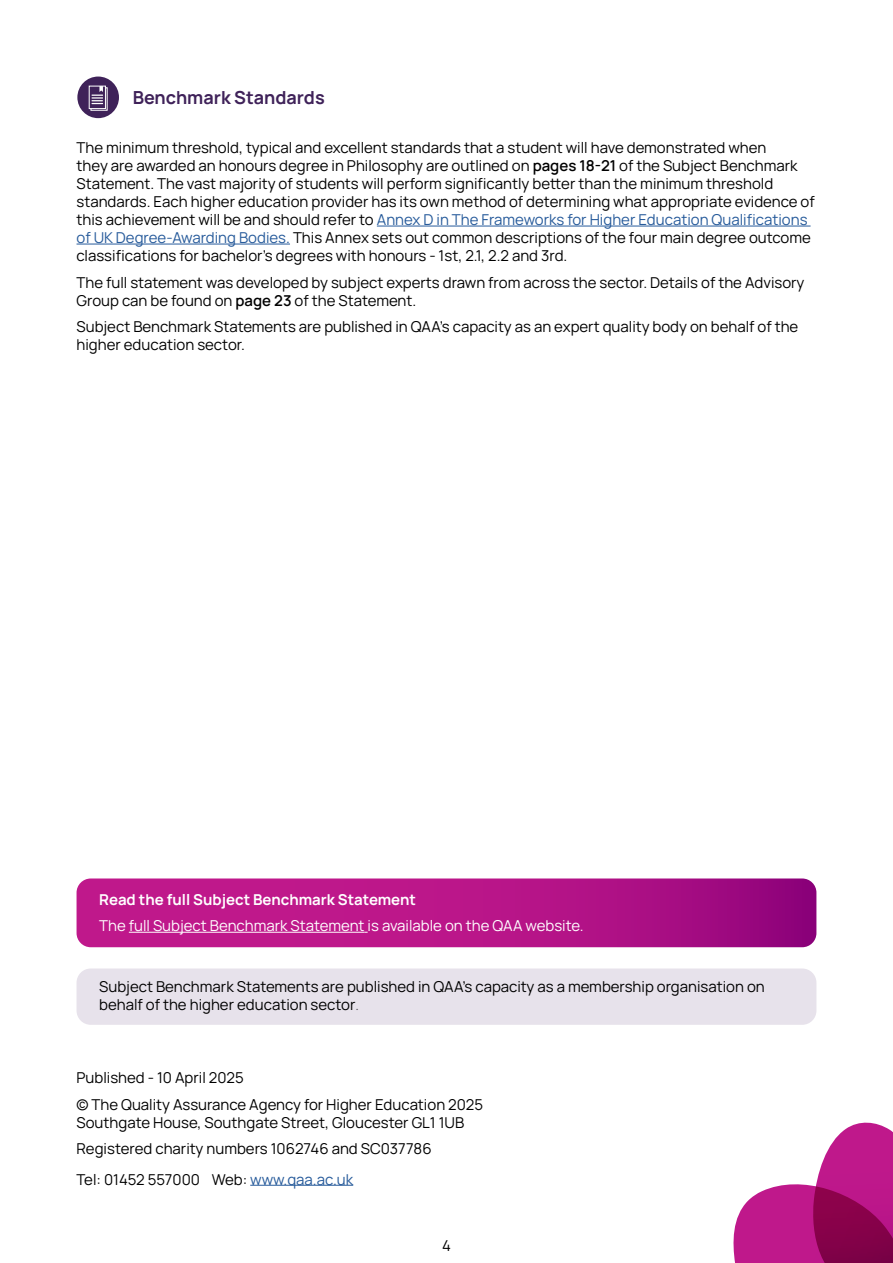
<style>
.page{position:relative;width:893px;height:1263px;background:#fff}
.page>*{position:absolute;margin:0;border:0;box-sizing:border-box;transform-origin:0 0}
.t1{font:700 18px "Manrope";color:#3f2259}
.t2{font:15px/18px "Manrope";color:#000}
.t3{font:15px "Manrope";color:#fff}
.t4{font:700 15px "Manrope";color:#fff}
.s1{font-weight:600}
.s2{color:#275b9b}
.s3{font-family:"Centrale Sans";color:#56565a}
</style>
<div class="page">
<svg style="left:733px;top:1122px;width:160px;height:141px"></svg>
<hr style="left:377px;top:226px;width:434px;height:1px;background:#275b9b">
<hr style="left:77px;top:244px;width:213px;height:1px;background:#275b9b">
<div style="left:77px;top:77px;width:42px;height:41px;background:#3f2259;border-radius:50%"></div>
<svg style="left:90px;top:86px;width:18px;height:25px"></svg>
<svg style="left:77px;top:878px;width:739px;height:69px;background:#b41588"></svg>
<hr style="left:129px;top:932px;width:236px;height:1px;background:#fff">
<hr style="left:250px;top:1185px;width:103px;height:1px;background:#275b9b">
<div style="left:77px;top:968px;width:739px;height:57px;background:#e7e2eb;border-radius:14px"></div>
<p class="t1" style="left:133px;top:85px;width:194px">Benchmark Standards</p>
<p class="t2" style="left:77px;top:138px;width:740px">The minimum threshold, typical and excellent standards that a student will have demonstrated when<br>they are awarded an honours degree in Philosophy are outlined on <span class="s1">pages 18-21</span> of the Subject Benchmark Statement. The vast majority of students will perform significantly better than the minimum threshold standards. Each higher education provider has its own method of determining what appropriate evidence of this achievement will be and should refer to <span class="s2">Annex D in The Frameworks for Higher Education Qualifications of UK Degree-Awarding Bodies.</span> This Annex sets out common descriptions of the four main degree outcome classifications for bachelor’s degrees with honours - 1st, 2.1, 2.2 and 3rd.</p>
<p class="t2" style="left:77px;top:273px;width:729px">The full statement was developed by subject experts drawn from across the sector. Details of the Advisory<br>Group can be found on <span class="s1">page 23</span> of the Statement.</p>
<p class="t2" style="left:77px;top:317px;width:723px">Subject Benchmark Statements are published in QAA’s capacity as an expert quality body on behalf of the higher education sector.</p>
<p class="t4" style="left:99px;top:889px;width:318px">Read the full Subject Benchmark Statement</p>
<p class="t3" style="left:99px;top:915px;width:486px">The full Subject Benchmark Statement is available on the QAA website.</p>
<p class="t2" style="left:99px;top:977px;width:667px">Subject Benchmark Statements are published in QAA’s capacity as a membership organisation on behalf of the higher education sector<span class="s3">.</span></p>
<p class="t2" style="left:77px;top:1068px;width:169px">Published - 10 April 2025</p>
<p class="t2" style="left:77px;top:1095px;width:408px">© The Quality Assurance Agency for Higher Education 2025<br>Southgate House, Southgate Street, Gloucester GL1 1UB</p>
<p class="t2" style="left:77px;top:1139px;width:357px">Registered charity numbers 1062746 and SC037786</p>
<p class="t2" style="left:77px;top:1169px;width:278px">Tel: 01452 557000 Web: <span class="s2">www.qaa.ac.uk</span></p>
<p class="t2" style="left:442px;top:1236px;width:10px">4</p>
</div>
